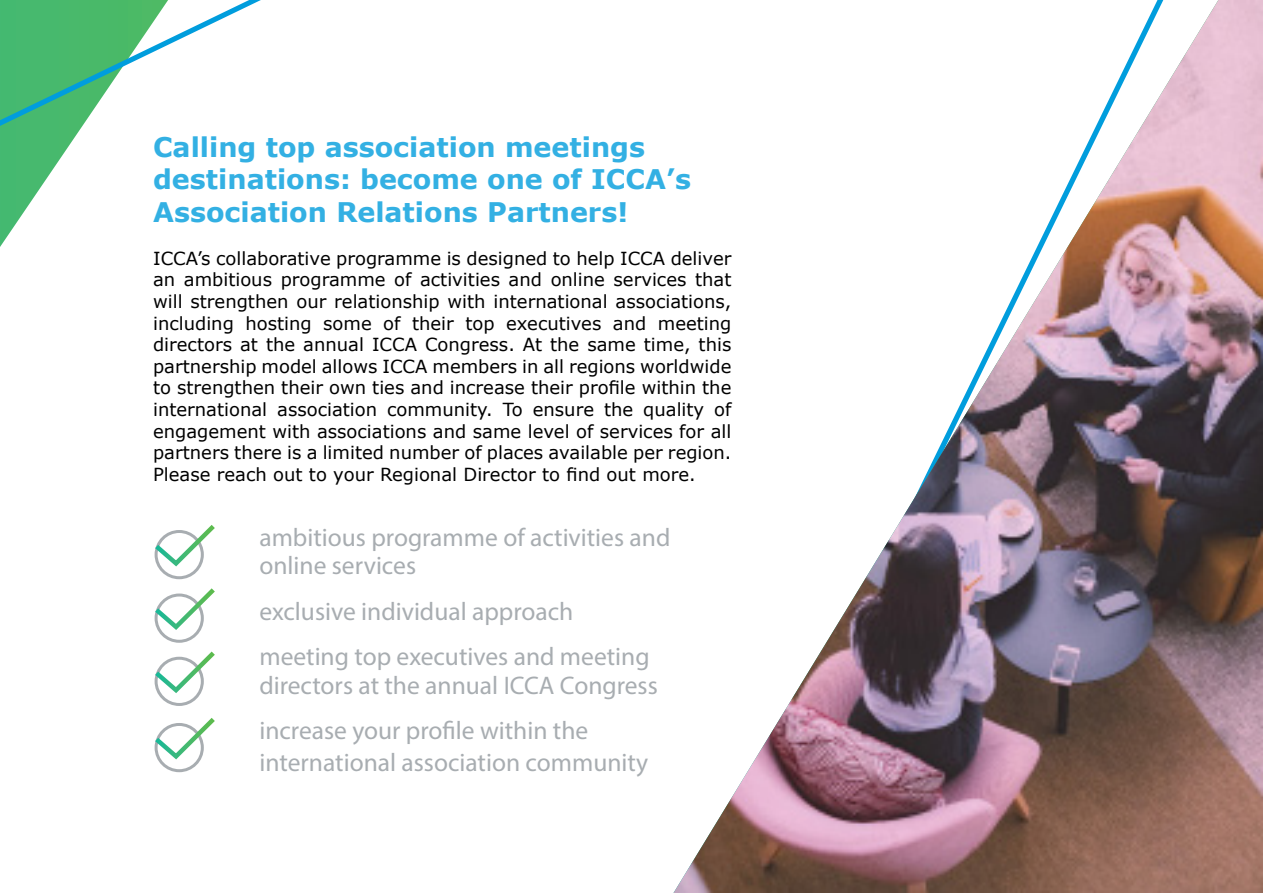
<style>
.page{position:relative;width:1263px;height:893px;background:#fff}
.page>*{position:absolute;margin:0;border:0;box-sizing:border-box;transform-origin:0 0}
.heading{font:700 27px/32.4px "Verdana";color:#33b0e3}
.tags{font:25.5px/28.5px "Myriad Pro";color:#a8adb1}
.Paragraph_Style_1{font:18px/21.6px "Verdana";color:#000;text-align:justify}
</style>
<div class="page">
<div style="left:155px;top:530px;width:49px;height:49px;border:3px solid #a8adb1;border-radius:50%"></div>
<div style="left:155px;top:593px;width:49px;height:50px;border:3px solid #a8adb1;border-radius:50%"></div>
<div style="left:155px;top:657px;width:49px;height:49px;border:3px solid #a8adb1;border-radius:50%"></div>
<div style="left:155px;top:723px;width:49px;height:49px;border:3px solid #a8adb1;border-radius:50%"></div>
<svg style="left:0;top:0;width:261px;height:247px"></svg>
<img style="left:673px;top:0;width:590px;height:893px">
<svg style="left:154px;top:525px;width:61px;height:44px"></svg>
<svg style="left:154px;top:588px;width:61px;height:45px"></svg>
<svg style="left:154px;top:651px;width:61px;height:45px"></svg>
<svg style="left:154px;top:718px;width:61px;height:44px"></svg>
<p class="heading" style="left:153px;top:130px;width:539px">Calling top association meetings destinations: become one of ICCA’s<br>Association Relations Partners!</p>
<p class="Paragraph_Style_1" style="left:153px;top:247px;width:580px">ICCA’s collaborative programme is designed to help ICCA deliver an ambitious programme of activities and online services that will strengthen our relationship with international associations, including hosting some of their top executives and meeting directors at the annual ICCA Congress. At the same time, this partnership model allows ICCA members in all regions worldwide to strengthen their own ties and increase their profile within the international association community. To ensure the quality of engagement with associations and same level of services for all partners there is a limited number of places available per region.<br>Please reach out to your Regional Director to find out more.</p>
<p class="tags" style="left:259px;top:522px;width:412px">ambitious programme of activities and online services</p>
<p class="tags" style="left:259px;top:596px;width:315px">exclusive individual approach</p>
<p class="tags" style="left:259px;top:642px;width:400px">meeting top executives and meeting directors at the annual ICCA Congress</p>
<p class="tags" style="left:259px;top:714px;width:390px;line-height:32.4px">increase your profile within the international association community</p>
</div>
